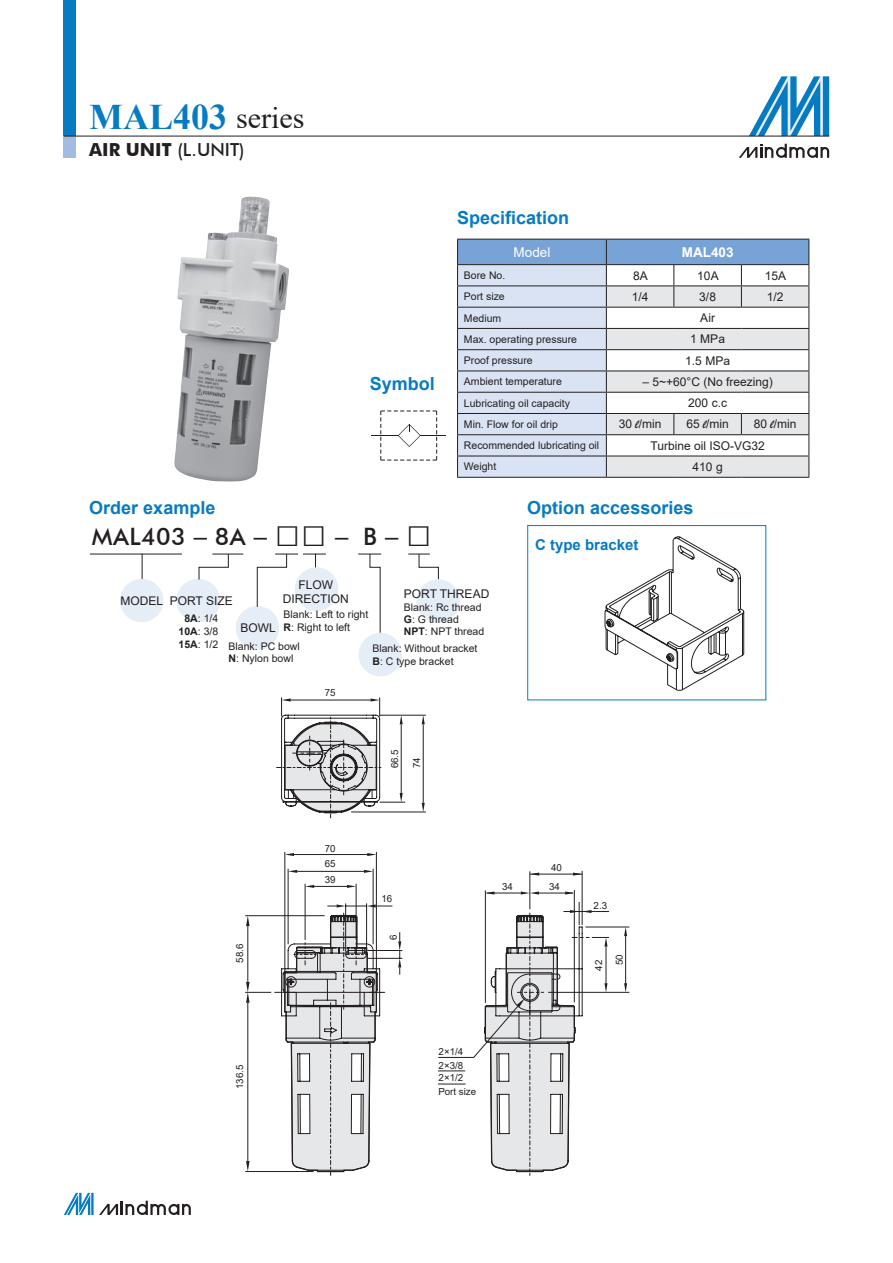
<style>
.page{position:relative;width:893px;height:1263px;background:#fff}
.page>*{position:absolute;margin:0;border:0;box-sizing:border-box;transform-origin:0 0}
.t1{font:700 36px "Times New Roman";color:#077bc1}
.t2{font:500 24px "Futura BT";letter-spacing:.02em;color:#231f20}
.t3{font:700 18px "Arial";color:#077bc1}
.t4{font:500 18px "Futura BT";color:#231f20}
.t5{font:700 15px "Arial";color:#077bc1}
.t6{font:700 13.5px "Arial";color:#fff}
.t7{font:13.5px "Arial";color:#fff}
.t8{font:12px/14.4px "Arial";color:#231f20;text-align:center}
.t9{font:10.5px/12.6px "Arial";color:#231f20}
.t10{font:9.75px/13.5px "Arial";color:#231f20}
.s1{font-weight:400;font-size:30px;color:#231f20}
.s2{font-weight:700}
.s3{font-family:"Arial";font-weight:400}
.s4{font-family:"Arial";font-weight:400;font-size:42px}
.s5{font-family:"Brush Script BT"}
.s6{font-size:11.85px}
</style>
<div class="page">
<svg style="left:749px;top:76px;width:80px;height:60px"></svg>
<svg style="left:739px;top:144px;width:90px;height:14px"></svg>
<div style="left:64px;top:0;width:12px;height:136px;background:#077bc1"></div>
<div style="left:64px;top:136px;width:12px;height:21px;background:#a2bce1"></div>
<hr style="left:64px;top:136px;width:765px;height:1px;background:#231f20">
<svg style="left:64px;top:1193px;width:127px;height:22px"></svg>
<svg style="left:457px;top:239px;width:352px;height:238px"></svg>
<hr style="left:457px;top:477px;width:149px;height:1px;background:#231f20">
<hr style="left:606px;top:477px;width:68px;height:1px;background:#231f20">
<hr style="left:674px;top:477px;width:67px;height:1px;background:#231f20">
<hr style="left:741px;top:477px;width:68px;height:1px;background:#231f20">
<svg style="left:371px;top:411px;width:75px;height:50px"></svg>
<div style="left:527px;top:525px;width:239px;height:175px;border:1px solid #077bc1"></div>
<svg style="left:142px;top:555px;width:1px;height:24px"></svg>
<div style="left:236px;top:607px;width:43px;height:42px;background:#e5edf7;border-radius:50%"></div>
<div style="left:236px;top:606px;width:43px;height:43px;border:1px solid #e5edf7;border-radius:50%"></div>
<hr style="left:90px;top:554px;width:92px;height:1px;background:#231f20">
<hr style="left:212px;top:554px;width:31px;height:1px;background:#231f20">
<div style="left:120px;top:579px;width:43px;height:43px;background:#e5edf7;border-radius:50%"></div>
<div style="left:120px;top:579px;width:43px;height:43px;border:1px solid #e5edf7;border-radius:50%"></div>
<div style="left:177px;top:579px;width:43px;height:43px;background:#e5edf7;border-radius:50%"></div>
<div style="left:177px;top:579px;width:43px;height:43px;border:1px solid #e5edf7;border-radius:50%"></div>
<svg style="left:408px;top:553px;width:31px;height:27px"></svg>
<svg style="left:358px;top:553px;width:23px;height:81px"></svg>
<svg style="left:198px;top:553px;width:31px;height:27px"></svg>
<svg style="left:256px;top:553px;width:70px;height:55px"></svg>
<div style="left:417px;top:580px;width:42px;height:42px;background:#e5edf7;border-radius:50%"></div>
<div style="left:417px;top:580px;width:43px;height:42px;border:1px solid #e5edf7;border-radius:50%"></div>
<div style="left:359px;top:633px;width:43px;height:43px;background:#e5edf7;border-radius:50%"></div>
<div style="left:359px;top:633px;width:43px;height:43px;border:1px solid #e5edf7;border-radius:50%"></div>
<svg style="left:624px;top:983px;width:3px;height:9px"></svg>
<svg style="left:624px;top:928px;width:3px;height:8px"></svg>
<hr style="left:625px;top:936px;width:1px;height:47px;background:#231f20">
<hr style="left:585px;top:927px;width:44px;height:1px;background:#231f20">
<hr style="left:548px;top:992px;width:81px;height:1px;background:#231f20">
<svg style="left:284px;top:714px;width:299px;height:279px"></svg>
<svg style="left:422px;top:715px;width:3px;height:9px"></svg>
<svg style="left:422px;top:803px;width:3px;height:9px"></svg>
<hr style="left:423px;top:724px;width:1px;height:79px;background:#231f20">
<hr style="left:351px;top:812px;width:75px;height:1px;background:#231f20">
<svg style="left:277px;top:697px;width:128px;height:121px"></svg>
<hr style="left:485px;top:890px;width:1px;height:113px;background:#231f20">
<svg style="left:485px;top:891px;width:9px;height:3px"></svg>
<svg style="left:521px;top:891px;width:18px;height:3px"></svg>
<hr style="left:487px;top:893px;width:34px;height:1px;background:#231f20">
<svg style="left:245px;top:913px;width:140px;height:263px"></svg>
<img style="left:174px;top:197px;width:115px;height:285px">
<hr style="left:582px;top:871px;width:1px;height:54px;background:#231f20">
<hr style="left:530px;top:874px;width:52px;height:1px;background:#231f20">
<svg style="left:530px;top:872px;width:9px;height:4px"></svg>
<svg style="left:573px;top:872px;width:9px;height:4px"></svg>
<svg style="left:438px;top:902px;width:171px;height:274px"></svg>
<svg style="left:604px;top:536px;width:140px;height:155px"></svg>
<div style="left:295px;top:568px;width:43px;height:42px;background:#e5edf7;border-radius:50%"></div>
<div style="left:295px;top:568px;width:43px;height:43px;border:1px solid #e5edf7;border-radius:50%"></div>
<h1 class="t1" style="left:89px;top:91px;width:217px">MAL403 <span class="s1">series</span></h1>
<h3 class="t4" style="left:89px;top:139px;width:157px"><span class="s2">AIR UNIT</span> (L.UNIT)</h3>
<h3 class="t3" style="left:89px;top:495px;width:128px">Order example</h3>
<h3 class="t3" style="left:370px;top:371px;width:67px">Symbol</h3>
<h2 class="t2" style="left:92px;top:521px;width:341px">MAL403 <span class="s3">–</span> 8A <span class="s3">–</span> <span class="s4">□□</span> <span class="s3">–</span> B <span class="s3">–</span> <span class="s4">□</span></h2>
<h3 class="t3" style="left:457px;top:205px;width:114px">Specification</h3>
<p class="t7" style="left:514px;top:243px;width:38px">Model</p>
<p class="t6" style="left:682px;top:242px;width:53px">MAL403</p>
<p class="t9" style="left:464px;top:269px;width:43px">Bore No.</p>
<p class="t8" style="left:633px;top:268px;width:16px">8A</p>
<p class="t8" style="left:697px;top:268px;width:23px">10A</p>
<p class="t8" style="left:765px;top:268px;width:23px">15A</p>
<p class="t9" style="left:464px;top:290px;width:42px">Port size</p>
<p class="t8" style="left:632px;top:289px;width:18px">1/4</p>
<p class="t8" style="left:699px;top:289px;width:18px">3/8</p>
<p class="t8" style="left:767px;top:289px;width:18px">1/2</p>
<p class="t9" style="left:464px;top:311px;width:39px">Medium</p>
<p class="t8" style="left:700px;top:311px;width:16px">Air</p>
<p class="t9" style="left:464px;top:333px;width:115px">Max. operating pressure</p>
<p class="t8" style="left:690px;top:332px;width:36px">1 MPa</p>
<p class="t9" style="left:464px;top:354px;width:70px">Proof pressure</p>
<p class="t8" style="left:685px;top:353px;width:46px">1.5 MPa</p>
<p class="t9" style="left:464px;top:375px;width:100px">Ambient temperature</p>
<p class="t8" style="left:642px;top:374px;width:132px">– 5~+60°C (No freezing)</p>
<p class="t9" style="left:464px;top:397px;width:108px">Lubricating oil capacity</p>
<p class="t8" style="left:688px;top:396px;width:40px">200 c.c</p>
<p class="t9" style="left:464px;top:418px;width:95px">Min. Flow for oil drip</p>
<p class="t8" style="left:619px;top:417px;width:44px">30 <span class="s5">l</span>/min</p>
<p class="t8" style="left:686px;top:417px;width:44px">65 <span class="s5">l</span>/min</p>
<p class="t8" style="left:754px;top:417px;width:44px">80 <span class="s5">l</span>/min</p>
<p class="t9" style="left:464px;top:439px;width:137px">Recommended lubricating oil</p>
<p class="t8" style="left:650px;top:438px;width:116px">Turbine oil ISO-VG32</p>
<p class="t9" style="left:464px;top:460px;width:34px">Weight</p>
<p class="t8" style="left:693px;top:459px;width:32px">410 g</p>
<h3 class="t3" style="left:527px;top:495px;width:168px">Option accessories</h3>
<h3 class="t5" style="left:535px;top:534px;width:105px">C type bracket</h3>
<p class="t8" style="left:283px;top:577px;width:67px">FLOW<br>DIRECTION</p>
<p class="t8" style="left:404px;top:586px;width:87px">PORT THREAD</p>
<p class="t9" style="left:404px;top:601px;width:82px;line-height:12px">Blank: Rc thread<br><span class="s2">G</span>: G thread<br><span class="s2">NPT</span>: NPT thread</p>
<p class="t9" style="left:372px;top:642px;width:107px">Blank: Without bracket<br><span class="s2">B</span>: C type bracket</p>
<p class="t8" style="left:120px;top:593px;width:114px"><span class="s6">MODEL</span> PORT SIZE</p>
<p class="t9" style="left:284px;top:608px;width:86px">Blank: Left to right<br><span class="s2">R</span>: Right to left</p>
<p class="t9" style="left:179px;top:612px;width:41px;text-align:center"><span class="s2">8A</span>: 1/4<br><span class="s2">10A</span>: 3/8<br><span class="s2">15A</span>: 1/2</p>
<p class="t8" style="left:240px;top:621px;width:37px">BOWL</p>
<p class="t9" style="left:229px;top:640px;width:73px">Blank: PC bowl<br><span class="s2">N</span>: Nylon bowl</p>
<p class="t10" style="left:233px;top:963px;width:20px;rotate:-90deg">58.6</p>
<p class="t10" style="left:233px;top:1089px;width:26px;rotate:-90deg">136.5</p>
<p class="t10" style="left:325px;top:686px;width:12px">75</p>
<p class="t10" style="left:325px;top:841px;width:12px">70</p>
<p class="t10" style="left:325px;top:856px;width:12px;line-height:16.2px">65<br>39</p>
<p class="t10" style="left:388px;top:768px;width:20px;rotate:-90deg">66.5</p>
<p class="t10" style="left:410px;top:768px;width:12px;rotate:-90deg">74</p>
<p class="t10" style="left:382px;top:892px;width:12px">16</p>
<p class="t10" style="left:387px;top:940px;width:7px;rotate:-90deg">6</p>
<p class="t10" style="left:551px;top:861px;width:12px">40</p>
<p class="t10" style="left:502px;top:880px;width:12px">34</p>
<p class="t10" style="left:549px;top:880px;width:12px">34</p>
<p class="t10" style="left:438px;top:1045px;width:39px">2×1/4<br>2×3/8<br>2×1/2<br>Port size</p>
<p class="t10" style="left:594px;top:898px;width:15px">2.3</p>
<p class="t10" style="left:592px;top:971px;width:12px;rotate:-90deg">42</p>
<p class="t10" style="left:612px;top:965px;width:12px;rotate:-90deg">50</p>
</div>
